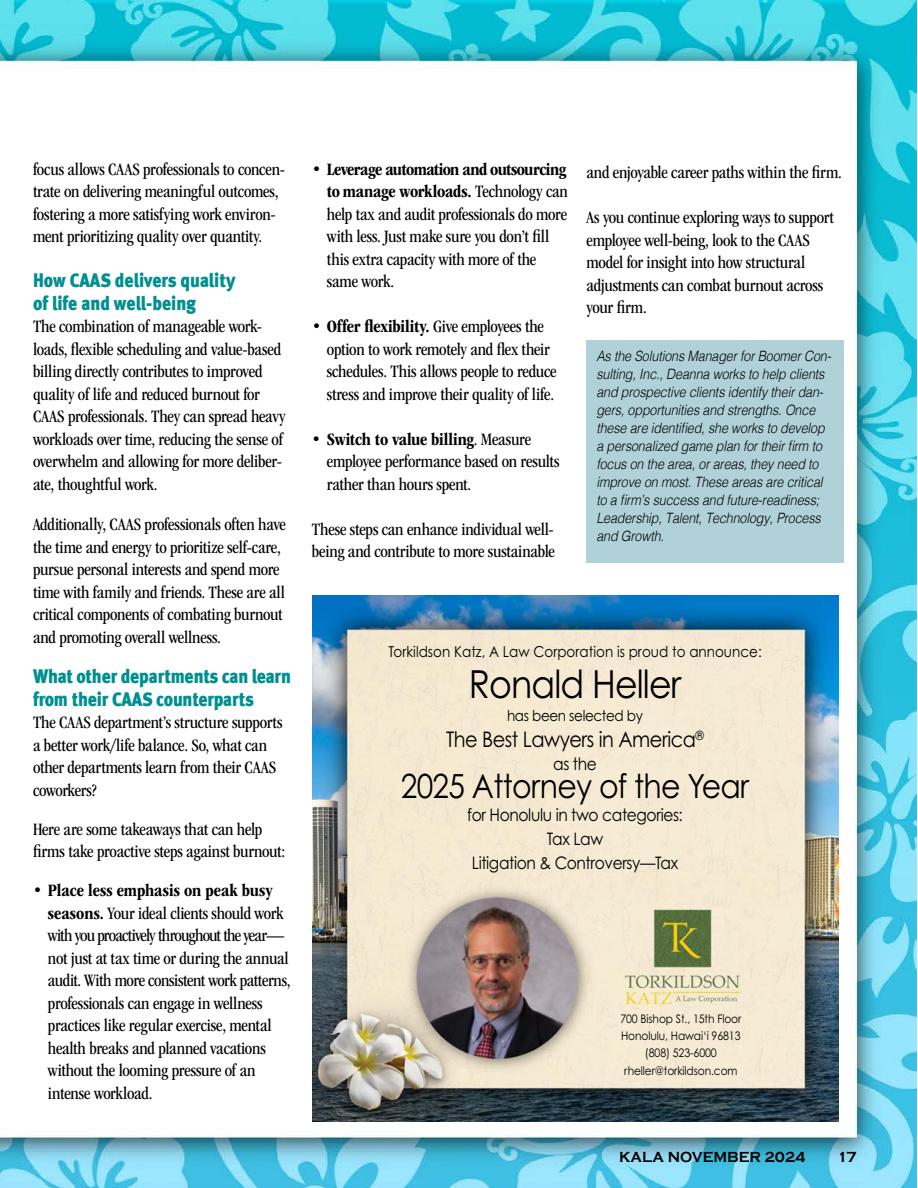
<style>
.page{position:relative;width:918px;height:1188px;background:#fff}
.page>*{position:absolute;margin:0;border:0;box-sizing:border-box;transform-origin:0 0}
.t1{font:38.7px "Century Gothic";letter-spacing:-.025em;color:#000;scale:.9 1}
.t2{font:33.3px "Century Gothic";letter-spacing:-.025em;color:#000;scale:.9 1}
.t3{font:21.45px "Century Gothic";letter-spacing:-.025em;color:#000;scale:.9 1}
.t4{font:900 19.5px/22.5px "Meta";letter-spacing:-.01em;color:#008f90;scale:.9 1}
.t5{font:condensed 18px/22.5px "ITC Garamond Std";letter-spacing:-.015em;color:#000}
.t6{font:17.25px/23.7px "Century Gothic";letter-spacing:-.025em;color:#000;text-align:center;scale:.9 1}
.t7{font:15px "Century Gothic";color:#000;scale:.9 1}
.t8{font:700 15px "Copperplate Gothic";color:#000;scale:.95 1}
.t9{font:15px "Century Gothic";letter-spacing:-.025em;color:#000;scale:.9 1}
.t10{font:italic 300 14.25px/18px "Helvetica";letter-spacing:-.01em;color:#000;scale:.88 1}
.t11{font:11.85px/17.2px "Century Gothic";letter-spacing:-.01em;color:#000;text-align:center;scale:.9 1}
.s1{font-weight:700}
</style>
<div class="page">
<img style="left:0;top:0;width:916px;height:1188px">
<div style="left:586px;top:340px;width:258px;height:223px;background:#b0d1d8"></div>
<img style="left:312px;top:596px;width:527px;height:526px">
<p class="t5" style="left:33px;top:158px;width:254px">focus allows CAAS professionals to concen&shy;trate on delivering meaningful outcomes, fostering a more satisfying work environ&shy;ment prioritizing quality over quantity.</p>
<p class="t4" style="left:33px;top:269px;width:226px">How CAAS delivers quality of life and well-being</p>
<p class="t5" style="left:33px;top:315px;width:254px">The combination of manageable work&shy;loads, flexible scheduling and value-based billing directly contributes to improved quality of life and reduced burnout for CAAS professionals. They can spread heavy workloads over time, reducing the sense of overwhelm and allowing for more deliber&shy;ate, thoughtful work.</p>
<p class="t5" style="left:33px;top:513px;width:254px">Additionally, CAAS professionals often have the time and energy to prioritize self-care, pursue personal interests and spend more time with family and friends. These are all critical components of combating burnout and promoting overall wellness.</p>
<p class="t4" style="left:33px;top:665px;width:288px">What other departments can learn from their CAAS counterparts</p>
<p class="t5" style="left:33px;top:711px;width:251px">The CAAS department’s structure supports a better work/life balance. So, what can other departments learn from their CAAS coworkers?</p>
<p class="t5" style="left:33px;top:818px;width:254px">Here are some takeaways that can help firms take proactive steps against burnout:</p>
<p class="t5" style="left:48px;top:879px;width:244px;text-indent:-15px">• <span class="s1">Place less emphasis on peak busy seasons.</span> Your ideal clients should work with you proactively throughout the year— not just at tax time or during the annual audit. With more consistent work patterns, professionals can engage in wellness practices like regular exercise, mental health breaks and planned vacations without the looming pressure of an intense workload.</p>
<p class="t5" style="left:327px;top:158px;width:243px;text-indent:-15px">• <span class="s1">Leverage automation and outsourcing to manage workloads.</span> Technology can help tax and audit professionals do more with less. Just make sure you don’t fill this extra capacity with more of the same work.</p>
<p class="t5" style="left:327px;top:315px;width:231px;text-indent:-15px">• <span class="s1">Offer flexibility.</span> Give employees the option to work remotely and flex their schedules. This allows people to reduce stress and improve their quality of life.</p>
<p class="t5" style="left:327px;top:428px;width:234px;text-indent:-15px">• <span class="s1">Switch to value billing</span>. Measure employee performance based on results rather than hours spent.</p>
<p class="t5" style="left:312px;top:518px;width:245px">These steps can enhance individual well&shy;being and contribute to more sustainable</p>
<p class="t5" style="left:586px;top:162px;width:257px">and enjoyable career paths within the firm.</p>
<p class="t5" style="left:586px;top:207px;width:249px">As you continue exploring ways to support employee well-being, look to the CAAS model for insight into how structural adjustments can combat burnout across your firm.</p>
<p class="t10" style="left:596px;top:346px;width:268px">As the Solutions Manager for Boomer Con&shy;sulting, Inc., Deanna works to help clients and prospective clients identify their dan&shy;gers, opportunities and strengths. Once these are identified, she works to develop a personalized game plan for their firm to focus on the area, or areas, they need to improve on most. These areas are critical to a firm’s success and future-readiness; Leadership, Talent, Technology, Process and Growth.</p>
<p class="t7" style="left:388px;top:643px;width:416px">Torkildson Katz, A Law Corporation is proud to announce:</p>
<h1 class="t1" style="left:469px;top:660px;width:237px">Ronald Heller</h1>
<p class="t9" style="left:507px;top:707px;width:153px">has been selected by</p>
<p class="t3" style="left:446px;top:726px;width:288px">The Best Lawyers in America<sup>®</sup></p>
<p class="t6" style="left:553px;top:751px;width:50px">as the</p>
<h2 class="t2" style="left:401px;top:765px;width:388px">2025 Attorney of the Year</h2>
<p class="t6" style="left:467px;top:803px;width:241px">for Honolulu in two categories:<br>Tax Law<br>Litigation &amp; Controversy—Tax</p>
<p class="t11" style="left:620px;top:1010px;width:136px">700 Bishop St., 15th Floor<br>Honolulu, Hawai‘i 96813 (808) 523-6000 rheller@torkildson.com</p>
<p class="t8" style="left:619px;top:1149px;width:198px">KALA NOVEMBER 2024</p>
<p class="t8" style="left:837px;top:1149px;width:22px">17</p>
</div>
